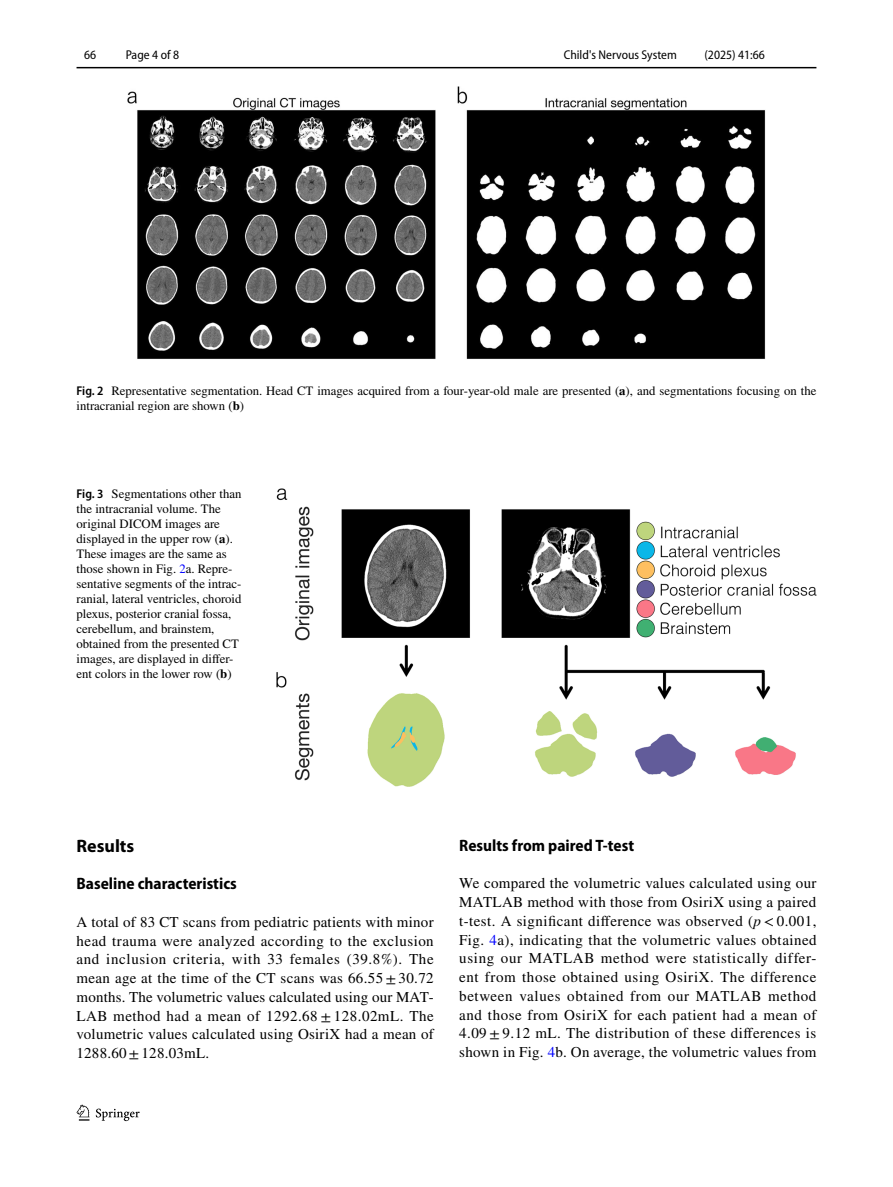
<style>
.page{position:relative;width:893px;height:1187px;background:#fff}
.page>*{position:absolute;margin:0;border:0;box-sizing:border-box;transform-origin:0 0}
.t1{font:700 18px "Myriad Pro";color:#000}
.t2{font:700 semi-condensed 16.5px "Myriad Pro";color:#000}
.t3{font:15px/18.8px "STIX";letter-spacing:.015em;color:#000;text-align:justify}
.t4{font:12.75px/15px "STIX";color:#000}
.t5{font:semi-condensed 12.75px "Myriad Pro";color:#000}
.s1{font-family:"Myriad Pro";font-weight:600;font-stretch:semi-condensed}
.s2{font-weight:700}
.s3{color:#00f}
.s4{font-style:italic}
</style>
<div class="page">
<hr style="left:77px;top:67px;width:739px;height:1px;background:#000">
<svg style="left:77px;top:1104px;width:12px;height:16px"></svg>
<svg style="left:96px;top:1108px;width:44px;height:12px"></svg>
<img style="left:128px;top:87px;width:637px;height:273px">
<img style="left:276px;top:488px;width:540px;height:299px">
<p class="t5" style="left:84px;top:48px;width:14px">66</p>
<p class="t5" style="left:126px;top:48px;width:55px">Page 4 of 8</p>
<p class="t5" style="left:564px;top:48px;width:115px">Child's Nervous System</p>
<p class="t5" style="left:704px;top:48px;width:62px">(2025) 41:66</p>
<p class="t4" style="left:77px;top:384px;width:741px"><span class="s1">Fig. 2</span> Representative segmentation. Head CT images acquired from a four-year-old male are presented (<span class="s2">a</span>), and segmentations focusing on the intracranial region are shown (<span class="s2">b</span>)</p>
<p class="t4" style="left:77px;top:486px;width:166px"><span class="s1">Fig. 3</span> Segmentations other than the intracranial volume. The original DICOM images are displayed in the upper row (<span class="s2">a</span>).<br>These images are the same as those shown in Fig. <span class="s3">2</span>a. Repre&shy;sentative segments of the intrac&shy;ranial, lateral ventricles, choroid plexus, posterior cranial fossa, cerebellum, and brainstem, obtained from the presented CT images, are displayed in differ&shy;ent colors in the lower row (<span class="s2">b</span>)</p>
<p class="t1" style="left:77px;top:833px;width:59px">Results</p>
<p class="t2" style="left:77px;top:874px;width:162px">Baseline characteristics</p>
<p class="t3" style="left:77px;top:913px;width:359px">A total of 83 CT scans from pediatric patients with minor head trauma were analyzed according to the exclusion and inclusion criteria, with 33 females (39.8%). The mean age at the time of the CT scans was 66.55± 30.72 months. The volumetric values calculated using our MAT-LAB method had a mean of 1292.68 ± 128.02mL. The volumetric values calculated using OsiriX had a mean of 1288.60±128.03mL.</p>
<p class="t2" style="left:459px;top:836px;width:176px">Results from paired T‑test</p>
<p class="t3" style="left:459px;top:874px;width:359px">We compared the volumetric values calculated using our MATLAB method with those from OsiriX using a paired t-test. A significant difference was observed (<span class="s4">p</span> &lt; 0.001, Fig. <span class="s3">4</span>a), indicating that the volumetric values obtained using our MATLAB method were statistically differ&shy;ent from those obtained using OsiriX. The difference between values obtained from our MATLAB method and those from OsiriX for each patient had a mean of 4.09 ± 9.12 mL. The distribution of these differences is shown in Fig. <span class="s3">4</span>b. On average, the volumetric values from</p>
</div>
